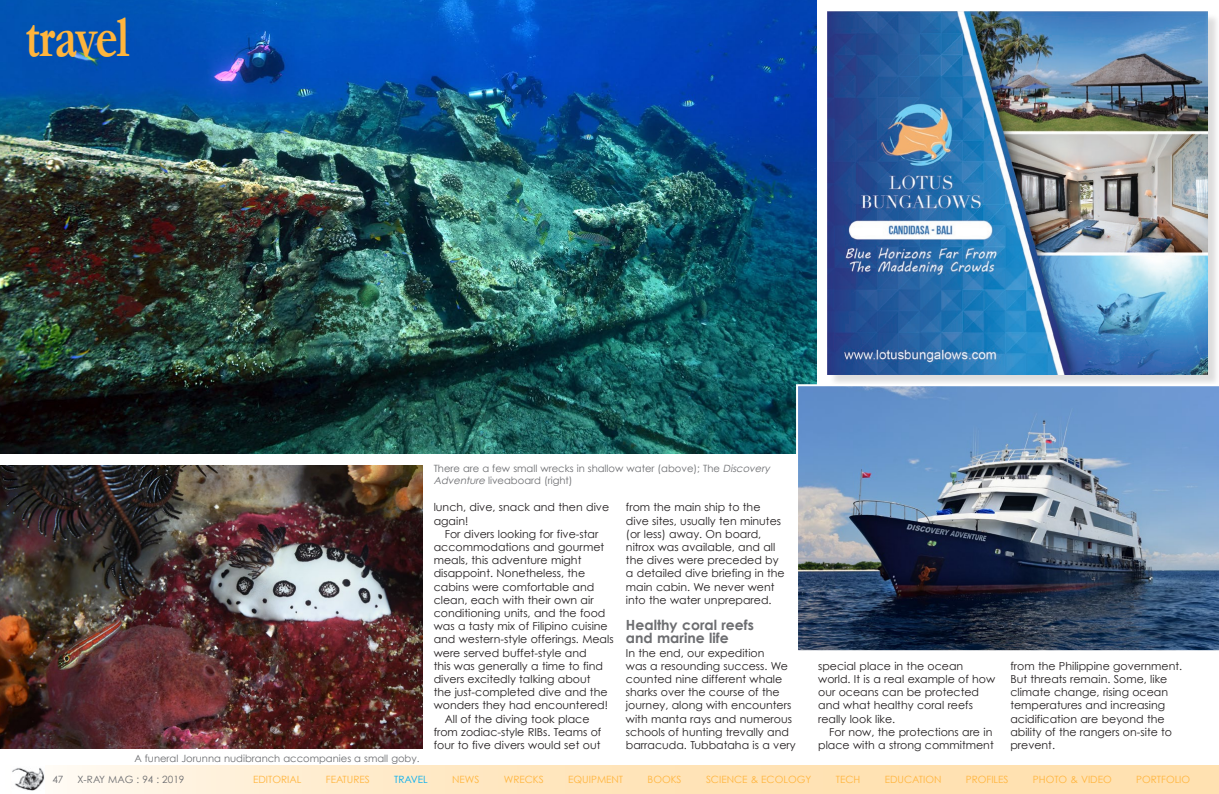
<style>
.page{position:relative;width:1219px;height:794px;background:#fff}
.page>*{position:absolute;margin:0;border:0;box-sizing:border-box;transform-origin:0 0}
.t1{font:700 60px "Garamond";letter-spacing:-.025em;color:#ffb53d;scale:.8 1}
.t2{font:700 14px/13.2px "Century Gothic";color:#6c6d70}
.t3{font:11px/13.2px "Century Gothic";color:#231f20}
.t4{font:10px/12px "Century Gothic";color:#6c6d70}
.t5{font:10px "Century Gothic";color:#ffb53d}
.t6{font:10px "Century Gothic";color:#00aeef}
.s1{font-style:italic}
</style>
<div class="page">
<svg style="left:44px;top:765px;width:1175px;height:29px;background:#fee7c2"></svg>
<img style="left:12px;top:768px;width:32px;height:22px">
<img style="left:0;top:0;width:816px;height:454px">
<div style="left:829px;top:13px;width:390px;height:374px;background:#231f20;opacity:.15"></div>
<img style="left:828px;top:11px;width:380px;height:363px">
<img style="left:796px;top:384px;width:423px;height:267px">
<img style="left:0;top:465px;width:422px;height:283px">
<h1 class="t1" style="left:25px;top:1px;width:132px">travel</h1>
<p class="t4" style="left:134px;top:752px;width:287px">A funeral Jorunna nudibranch accompanies a small goby.</p>
<p class="t4" style="left:434px;top:462px;width:340px">There are a few small wrecks in shallow water (above); The <span class="s1">Discovery<br>Adventure</span> liveaboard (right)</p>
<p class="t3" style="left:434px;top:500px;width:177px">lunch, dive, snack and then dive again!</p>
<p class="t3" style="left:445px;top:527px;width:155px">For divers looking for five-star</p>
<p class="t3" style="left:434px;top:540px;width:172px">accommodations and gourmet</p>
<p class="t3" style="left:434px;top:553px;width:149px">meals, this adventure might</p>
<p class="t3" style="left:434px;top:566px;width:153px">disappoint. Nonetheless, the</p>
<p class="t3" style="left:434px;top:580px;width:162px">cabins were comfortable and</p>
<p class="t3" style="left:434px;top:593px;width:161px">clean, each with their own air</p>
<p class="t3" style="left:434px;top:606px;width:173px">conditioning units, and the food</p>
<p class="t3" style="left:434px;top:619px;width:176px">was a tasty mix of Filipino cuisine</p>
<p class="t3" style="left:434px;top:632px;width:181px">and western-style offerings. Meals</p>
<p class="t3" style="left:434px;top:646px;width:154px">were served buffet-style and</p>
<p class="t3" style="left:434px;top:659px;width:171px">this was generally a time to find</p>
<p class="t3" style="left:434px;top:672px;width:158px">divers excitedly talking about</p>
<p class="t3" style="left:434px;top:685px;width:175px">the just-completed dive and the</p>
<p class="t3" style="left:434px;top:698px;width:176px">wonders they had encountered!</p>
<p class="t3" style="left:445px;top:712px;width:146px">All of the diving took place</p>
<p class="t3" style="left:434px;top:725px;width:169px">from zodiac-style RIBs. Teams of</p>
<p class="t3" style="left:434px;top:738px;width:168px">four to five divers would set out</p>
<p class="t3" style="left:626px;top:500px;width:160px">from the main ship to the dive sites, usually ten minutes (or less) away. On board, nitrox was available, and all the dives were preceded by a detailed dive briefing in the main cabin. We never went into the water unprepared.</p>
<p class="t2" style="left:626px;top:618px;width:129px">Healthy coral reefs and marine life</p>
<p class="t3" style="left:626px;top:646px;width:171px">In the end, our expedition<br>was a resounding success. We counted nine different whale sharks over the course of the journey, along with encounters with manta rays and numerous schools of hunting trevally and barracuda. Tubbataha is a very</p>
<p class="t3" style="left:818px;top:659px;width:179px">special place in the ocean world. It is a real example of how our oceans can be protected and what healthy coral reefs really look like.</p>
<p class="t3" style="left:818px;top:725px;width:177px;text-align:right">For now, the protections are in place with a strong commitment</p>
<p class="t3" style="left:1010px;top:659px;width:173px">from the Philippine government.<br>But threats remain. Some, like climate change, rising ocean temperatures and increasing acidification are beyond the ability of the rangers on-site to prevent.</p>
<p class="t4" style="left:52px;top:773px;width:13px">47</p>
<p class="t4" style="left:78px;top:773px;width:108px">X-RAY MAG : 94 : 2019</p>
<p class="t5" style="left:253px;top:773px;width:50px">EDITORIAL</p>
<p class="t5" style="left:326px;top:773px;width:46px">FEATURES</p>
<p class="t6" style="left:394px;top:773px;width:35px">TRAVEL</p>
<p class="t5" style="left:452px;top:773px;width:29px">NEWS</p>
<p class="t5" style="left:504px;top:773px;width:42px">WRECKS</p>
<p class="t5" style="left:568px;top:773px;width:57px">EQUIPMENT</p>
<p class="t5" style="left:648px;top:773px;width:36px">BOOKS</p>
<p class="t5" style="left:706px;top:773px;width:107px">SCIENCE &amp; ECOLOGY</p>
<p class="t5" style="left:836px;top:773px;width:26px">TECH</p>
<p class="t5" style="left:885px;top:773px;width:58px">EDUCATION</p>
<p class="t5" style="left:966px;top:773px;width:44px">PROFILES</p>
<p class="t5" style="left:1033px;top:773px;width:80px">PHOTO &amp; VIDEO</p>
<p class="t5" style="left:1136px;top:773px;width:56px">PORTFOLIO</p>
</div>
